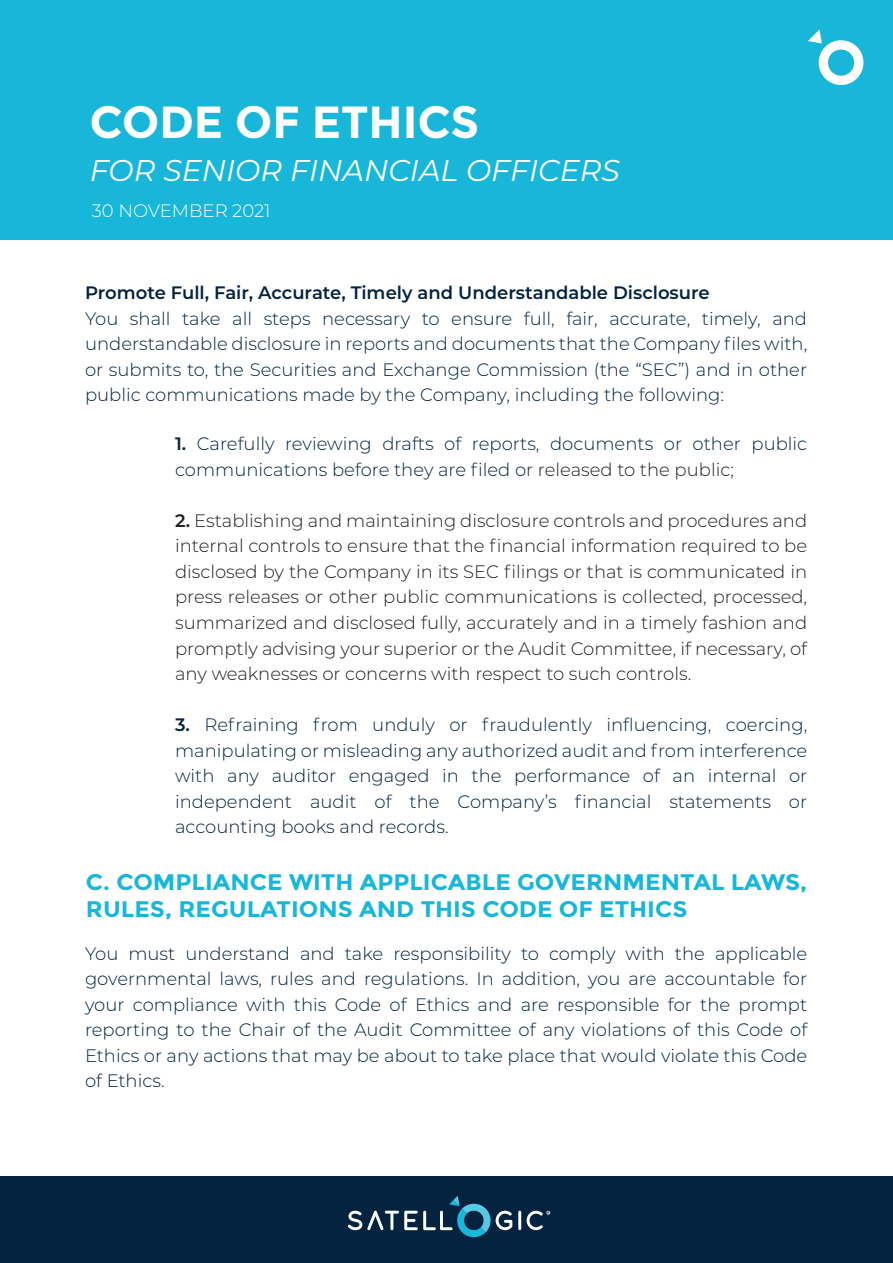
<style>
.page{position:relative;width:893px;height:1263px;background:#fff}
.page>*{position:absolute;margin:0;border:0;box-sizing:border-box;transform-origin:0 0}
.t1{font:700 45px "Montserrat";color:#fff}
.t2{font:italic 30px "Montserrat";color:#fff}
.t3{font:700 22.5px/27px "Montserrat";color:#18b7da;scale:1.05 1}
.t4{font:300 18px/25.5px "Montserrat";color:#04233f;text-align:justify}
.t5{font:300 18px/25.5px "Montserrat";color:#231f20;text-align:justify}
.t6{font:600 18px "Montserrat";color:#04233f}
.t7{font:300 18px "Montserrat";color:#fff}
.s1{font-weight:600}
.s2{color:#231f20}
</style>
<div class="page">
<div style="left:0;top:0;width:893px;height:240px;background:#18b7da"></div>
<div style="left:0;top:1176px;width:893px;height:87px;background:#04233f"></div>
<svg style="left:348px;top:1196px;width:202px;height:42px"></svg>
<svg style="left:808px;top:29px;width:56px;height:56px"></svg>
<h1 class="t1" style="left:90px;top:95px;width:391px">CODE OF ETHICS</h1>
<h2 class="t2" style="left:90px;top:150px;width:532px">FOR SENIOR FINANCIAL OFFICERS</h2>
<p class="t7" style="left:92px;top:198px;width:180px">30 NOVEMBER 2021</p>
<p class="t6" style="left:85px;top:280px;width:626px">Promote Full, Fair, Accurate, Timely and Understandable Disclosure</p>
<p class="t4" style="left:85px;top:305px;width:724px">You shall take all steps necessary to ensure full, fair, accurate, timely, and understandable disclosure in reports and documents that the Company files with, or submits to, the Securities and Exchange Commission (the “SEC”) and in other public communications made by the Company, including the following:</p>
<p class="t4" style="left:175px;top:431px;width:634px"><span class="s1">1.</span> Carefully reviewing drafts of reports, documents or other public communications before they are filed o<span class="s2">r released to the public;</span></p>
<p class="t5" style="left:175px;top:507px;width:634px"><span class="s1">2.</span> Establishing and maintaining disclosure controls and procedures and internal controls to ensure that the financial information required to be disclosed by the Company in its SEC filings or that is communicated in press releases or other public communications is collected, processed, summarized and disclosed fully, accurately and in a timely fashion and promptly advising your superior or the Audit Committee, if necessary, of any weaknesses or concerns with respect to such controls.</p>
<p class="t4" style="left:175px;top:711px;width:634px"><span class="s1">3.</span> Refraining from unduly or fraudulently influencing, coercing, manipulating or misleading any authorized audit and from interference with any auditor engaged in the performance of an internal or independent audit of the Company’s financial statements or accounting books and records.</p>
<p class="t3" style="left:86px;top:868px;width:688px">C. COMPLIANCE WITH APPLICABLE GOVERNMENTAL LAWS,<br>RULES, REGULATIONS AND THIS CODE OF ETHICS</p>
<p class="t4" style="left:85px;top:940px;width:724px">You must understand and take responsibility to comply with the applicable governmental laws, rules and regulations. In addition, you are accountable for your compliance with this Code of Ethics and are responsible for the prompt reporting to the Chair of the Audit Committee of any violations of this Code of Ethics or any actions that may be about to take place that would violate this Code of Ethics.</p>
</div>
